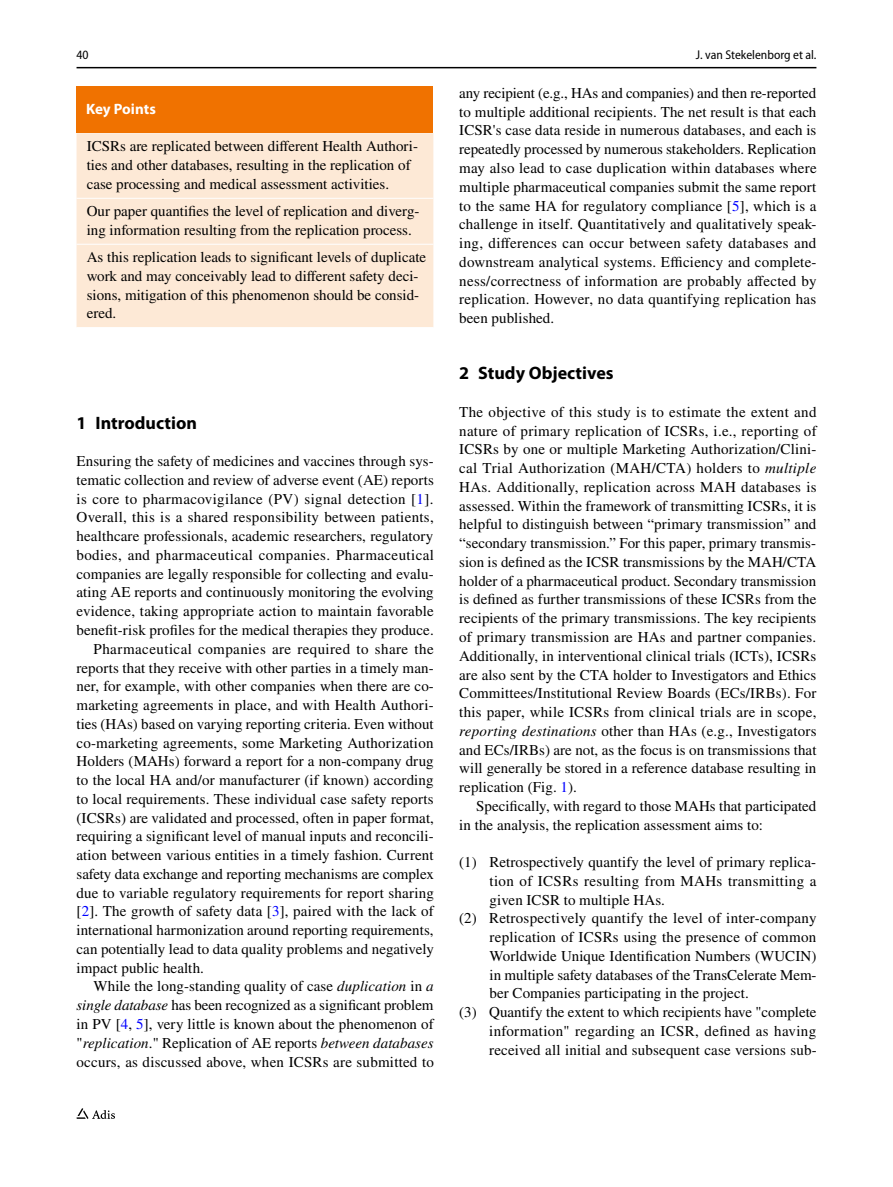
<style>
.page{position:relative;width:893px;height:1187px;background:#fff}
.page>*{position:absolute;margin:0;border:0;box-sizing:border-box;transform-origin:0 0}
.t1{font:700 18px "Myriad Pro";color:#000}
.t2{font:15px/18.8px "STIX";letter-spacing:.005em;color:#000}
.t3{font:15px "STIX";letter-spacing:.025em;color:#000}
.t4{font:italic 15px "STIX";letter-spacing:.005em;color:#000}
.t5{font:15px "STIX";letter-spacing:.03em;color:#000}
.t6{font:700 15px "Myriad Pro";color:#fff}
.t7{font:semi-condensed 12.75px "Myriad Pro";color:#000}
.s1{color:#00f}
.s2{font-style:italic}
.s3{font-style:normal}
</style>
<div class="page">
<hr style="left:77px;top:67px;width:739px;height:1px;background:#000">
<svg style="left:77px;top:1108px;width:38px;height:10px"></svg>
<div style="left:77px;top:87px;width:356px;height:46px;background:#f07200"></div>
<div style="left:77px;top:133px;width:356px;height:194px;background:#fde9d6"></div>
<hr style="left:77px;top:198px;width:356px;height:1px;background:#fff">
<hr style="left:77px;top:244px;width:356px;height:1px;background:#fff">
<p class="t7" style="left:77px;top:48px;width:14px">40</p>
<p class="t7" style="left:696px;top:48px;width:122px">J. van Stekelenborg et al.</p>
<p class="t6" style="left:86px;top:100px;width:71px">Key Points</p>
<p class="t2" style="left:87px;top:138px;width:333px">ICSRs are replicated between different Health Authori&shy;ties and other databases, resulting in the replication of case processing and medical assessment activities.</p>
<p class="t2" style="left:87px;top:203px;width:334px">Our paper quantifies the level of replication and diverg&shy;ing information resulting from the replication process.</p>
<p class="t2" style="left:87px;top:248px;width:341px">As this replication leads to significant levels of duplicate work and may conceivably lead to different safety deci&shy;sions, mitigation of this phenomenon should be consid&shy;ered.</p>
<p class="t1" style="left:77px;top:411px;width:122px">1 Introduction</p>
<p class="t2" style="left:77px;top:452px;width:359px">Ensuring the safety of medicines and vaccines through sys-</p>
<p class="t2" style="left:77px;top:471px;width:359px">tematic collection and review of adverse event (AE) reports</p>
<p class="t3" style="left:77px;top:488px;width:359px">is core to pharmacovigilance (PV) signal detection [<span class="s1">1</span>].</p>
<p class="t2" style="left:77px;top:509px;width:359px">Overall, this is a shared responsibility between patients,</p>
<p class="t2" style="left:77px;top:527px;width:358px">healthcare professionals, academic researchers, regulatory</p>
<p class="t3" style="left:77px;top:544px;width:359px">bodies, and pharmaceutical companies. Pharmaceutical</p>
<p class="t2" style="left:77px;top:565px;width:359px">companies are legally responsible for collecting and evalu-</p>
<p class="t2" style="left:77px;top:584px;width:359px">ating AE reports and continuously monitoring the evolving</p>
<p class="t2" style="left:77px;top:602px;width:359px">evidence, taking appropriate action to maintain favorable</p>
<p class="t2" style="left:77px;top:621px;width:359px">benefit-risk profiles for the medical therapies they produce.</p>
<p class="t5" style="left:94px;top:638px;width:342px">Pharmaceutical companies are required to share the</p>
<p class="t2" style="left:77px;top:659px;width:359px">reports that they receive with other parties in a timely man-</p>
<p class="t2" style="left:77px;top:677px;width:359px">ner, for example, with other companies when there are co-</p>
<p class="t2" style="left:77px;top:696px;width:359px">marketing agreements in place, and with Health Authori-</p>
<p class="t2" style="left:77px;top:715px;width:359px">ties (HAs) based on varying reporting criteria. Even without</p>
<p class="t2" style="left:77px;top:734px;width:358px">co-marketing agreements, some Marketing Authorization</p>
<p class="t2" style="left:77px;top:752px;width:359px">Holders (MAHs) forward a report for a non-company drug</p>
<p class="t2" style="left:77px;top:771px;width:359px">to the local HA and/or manufacturer (if known) according</p>
<p class="t2" style="left:77px;top:790px;width:359px">to local requirements. These individual case safety reports</p>
<p class="t2" style="left:77px;top:809px;width:359px">(ICSRs) are validated and processed, often in paper format,</p>
<p class="t2" style="left:77px;top:827px;width:359px">requiring a significant level of manual inputs and reconcili-</p>
<p class="t2" style="left:77px;top:846px;width:359px">ation between various entities in a timely fashion. Current</p>
<p class="t2" style="left:77px;top:865px;width:359px">safety data exchange and reporting mechanisms are complex</p>
<p class="t2" style="left:77px;top:884px;width:359px">due to variable regulatory requirements for report sharing</p>
<p class="t2" style="left:77px;top:902px;width:359px">[<span class="s1">2</span>]. The growth of safety data [<span class="s1">3</span>], paired with the lack of</p>
<p class="t2" style="left:77px;top:921px;width:359px">international harmonization around reporting requirements,</p>
<p class="t2" style="left:77px;top:940px;width:359px">can potentially lead to data quality problems and negatively</p>
<p class="t2" style="left:77px;top:959px;width:129px">impact public health.</p>
<p class="t2" style="left:94px;top:977px;width:342px">While the long-standing quality of case <span class="s2">duplication</span> in <span class="s2">a</span></p>
<p class="t2" style="left:77px;top:996px;width:358px"><span class="s2">single database</span> has been recognized as a significant problem</p>
<p class="t2" style="left:77px;top:1015px;width:359px">in PV [<span class="s1">4</span>, <span class="s1">5</span>], very little is known about the phenomenon of</p>
<p class="t4" style="left:77px;top:1032px;width:359px"><span class="s3">"</span>replication<span class="s3">." Replication of AE reports</span> between databases</p>
<p class="t2" style="left:77px;top:1052px;width:359px">occurs, as discussed above, when ICSRs are submitted to</p>
<p class="t2" style="left:459px;top:84px;width:359px;text-align:justify">any recipient (e.g., HAs and companies) and then re-reported to multiple additional recipients. The net result is that each ICSR's case data reside in numerous databases, and each is repeatedly processed by numerous stakeholders. Replication may also lead to case duplication within databases where multiple pharmaceutical companies submit the same report to the same HA for regulatory compliance [<span class="s1">5</span>], which is a challenge in itself. Quantitatively and qualitatively speak&shy;ing, differences can occur between safety databases and downstream analytical systems. Efficiency and complete&shy;ness/correctness of information are probably affected by replication. However, no data quantifying replication has been published.</p>
<p class="t1" style="left:459px;top:361px;width:156px">2 Study Objectives</p>
<p class="t2" style="left:459px;top:403px;width:359px;text-align:justify">The objective of this study is to estimate the extent and nature of primary replication of ICSRs, i.e., reporting of ICSRs by one or multiple Marketing Authorization/Clini&shy;cal Trial Authorization (MAH/CTA) holders to <span class="s2">multiple </span>HAs. Additionally, replication across MAH databases is assessed. Within the framework of transmitting ICSRs, it is helpful to distinguish between “primary transmission” and “secondary transmission.” For this paper, primary transmis&shy;sion is defined as the ICSR transmissions by the MAH/CTA holder of a pharmaceutical product. Secondary transmission is defined as further transmissions of these ICSRs from the recipients of the primary transmissions. The key recipients of primary transmission are HAs and partner companies.<br>Additionally, in interventional clinical trials (ICTs), ICSRs are also sent by the CTA holder to Investigators and Ethics Committees/Institutional Review Boards (ECs/IRBs). For this paper, while ICSRs from clinical trials are in scope, <span class="s2">reporting destinations</span> other than HAs (e.g., Investigators and ECs/IRBs) are not, as the focus is on transmissions that will generally be stored in a reference database resulting in replication (Fig. <span class="s1">1</span>).</p>
<p class="t2" style="left:459px;top:797px;width:359px;text-indent:17px">Specifically, with regard to those MAHs that participated in the analysis, the replication assessment aims to:</p>
<p class="t2" style="left:459px;top:853px;width:358px">(1) Retrospectively quantify the level of primary replica-</p>
<p class="t3" style="left:490px;top:870px;width:328px">tion of ICSRs resulting from MAHs transmitting a</p>
<p class="t2" style="left:490px;top:891px;width:177px">given ICSR to multiple HAs.</p>
<p class="t2" style="left:459px;top:909px;width:359px">(2) Retrospectively quantify the level of inter-company</p>
<p class="t2" style="left:490px;top:928px;width:328px">replication of ICSRs using the presence of common</p>
<p class="t2" style="left:490px;top:947px;width:328px">Worldwide Unique Identification Numbers (WUCIN)</p>
<p class="t2" style="left:490px;top:966px;width:329px">in multiple safety databases of the TransCelerate Mem-</p>
<p class="t2" style="left:490px;top:984px;width:261px">ber Companies participating in the project.</p>
<p class="t2" style="left:459px;top:1003px;width:359px">(3) Quantify the extent to which recipients have "complete</p>
<p class="t2" style="left:489px;top:1022px;width:329px">information" regarding an ICSR, defined as having</p>
<p class="t2" style="left:489px;top:1041px;width:329px">received all initial and subsequent case versions sub-</p>
</div>
